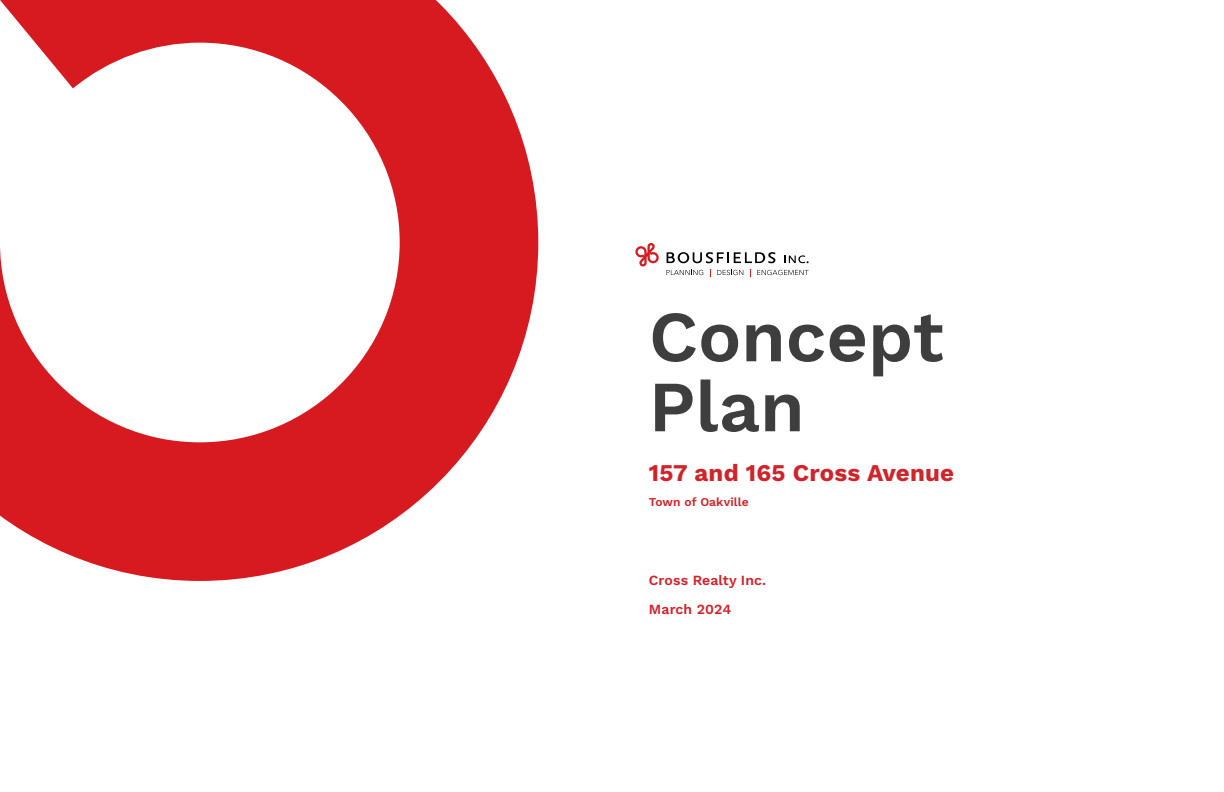
<style>
.page{position:relative;width:1224px;height:792px;background:#fff}
.page>*{position:absolute;margin:0;border:0;box-sizing:border-box;transform-origin:0 0}
.t1{font:600 72px/70px "Work Sans";color:#3e3e3f}
.t2{font:700 24px "Work Sans";letter-spacing:.01em;color:#d1232a}
.t3{font:600 14px/28.8px "Work Sans";letter-spacing:.01em;color:#d1232a}
.t4{font:600 12px "Work Sans";letter-spacing:.01em;color:#d1232a}
</style>
<div class="page">
<svg style="left:667px;top:270px;width:36px;height:5px"></svg>
<svg style="left:717px;top:270px;width:26px;height:5px"></svg>
<svg style="left:757px;top:270px;width:52px;height:5px"></svg>
<svg style="left:667px;top:252px;width:108px;height:11px"></svg>
<svg style="left:784px;top:255px;width:25px;height:8px"></svg>
<svg style="left:635px;top:243px;width:24px;height:24px"></svg>
<svg style="left:0;top:0;width:538px;height:581px"></svg>
<h1 class="t1" style="left:649px;top:299px;width:296px">Concept<br>Plan</h1>
<h2 class="t2" style="left:649px;top:455px;width:307px">157 and 165 Cross Avenue</h2>
<p class="t4" style="left:649px;top:493px;width:101px">Town of Oakville</p>
<p class="t3" style="left:649px;top:565px;width:119px">Cross Realty Inc.<br>March 2024</p>
</div>
